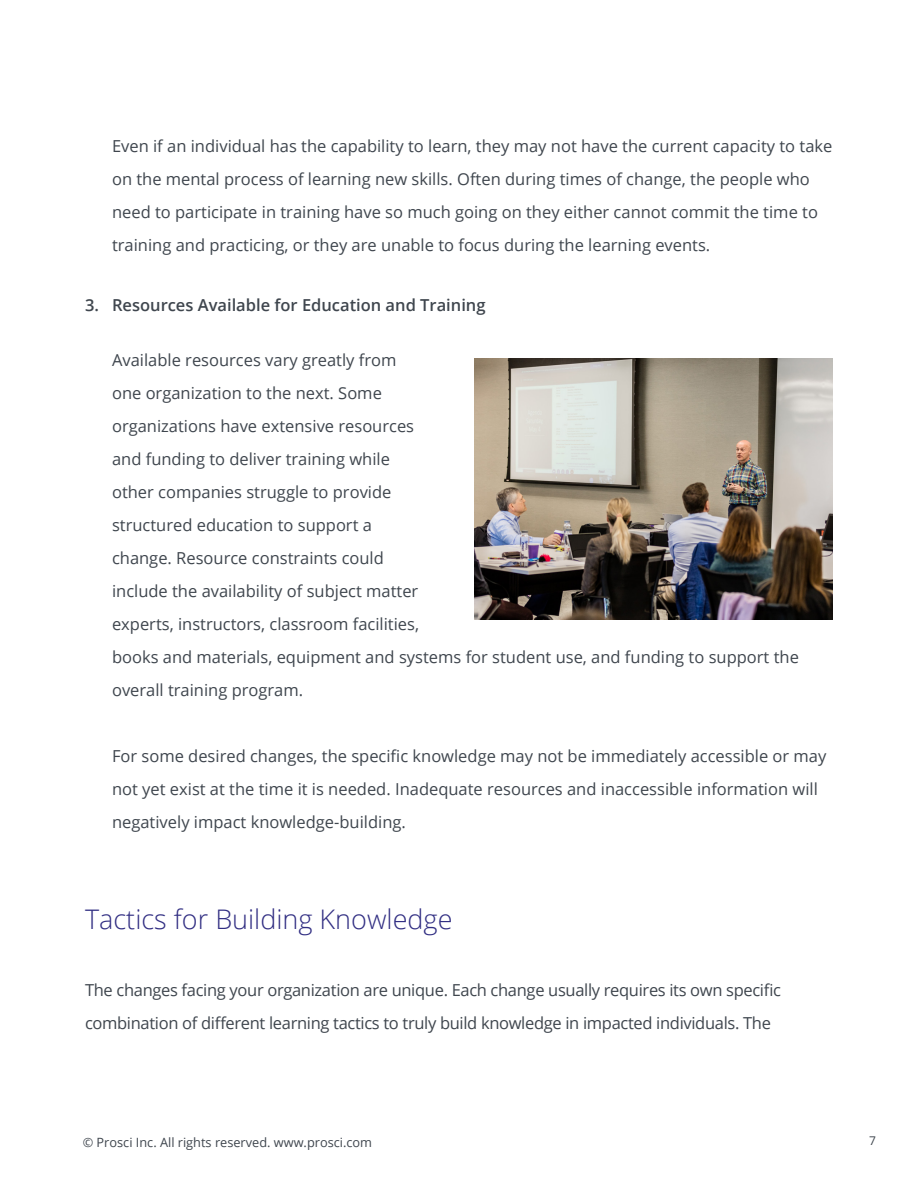
<style>
.page{position:relative;width:918px;height:1188px;background:#fff}
.page>*{position:absolute;margin:0;border:0;box-sizing:border-box;transform-origin:0 0}
.t1{font:300 27px "Open Sans";color:#322f83}
.t2{font:16.5px/33px "Open Sans";color:#3f464e}
.t3{font:16.5px/33px "Open Sans";letter-spacing:-.02em;color:#3f464e}
.t4{font:600 16.5px "Open Sans";color:#3f464e}
.t5{font:12.75px "Open Sans";color:#3f464e}
.t6{font:12px "Open Sans";color:#3f464e}
</style>
<div class="page">
<img style="left:475px;top:358px;width:358px;height:261px">
<p class="t2" style="left:112px;top:129px;width:722px">Even if an individual has the capability to learn, they may not have the current capacity to take on the mental process of learning new skills. Often during times of change, the people who need to participate in training have so much going on they either cannot commit the time to training and practicing, or they are unable to focus during the learning events.</p>
<p class="t4" style="left:85px;top:294px;width:15px">3.</p>
<p class="t4" style="left:112px;top:294px;width:375px">Resources Available for Education and Training</p>
<p class="t2" style="left:112px;top:344px;width:688px">Available resources vary greatly from<br>one organization to the next. Some<br>organizations have extensive resources<br>and funding to deliver training while<br>other companies struggle to provide<br>structured education to support a<br>change. Resource constraints could<br>include the availability of subject matter<br>experts, instructors, classroom facilities,<br>books and materials, equipment and systems for student use, and funding to support the overall training program.</p>
<p class="t2" style="left:112px;top:740px;width:716px">For some desired changes, the specific knowledge may not be immediately accessible or may not yet exist at the time it is needed. Inadequate resources and inaccessible information will negatively impact knowledge-building.</p>
<p class="t1" style="left:85px;top:901px;width:369px">Tactics for Building Knowledge</p>
<p class="t3" style="left:85px;top:973px;width:698px">The changes facing your organization are unique. Each change usually requires its own specific combination of different learning tactics to truly build knowledge in impacted individuals. The</p>
<p class="t5" style="left:83px;top:1134px;width:291px">© Prosci Inc. All rights reserved. www.prosci.com</p>
<p class="t6" style="left:869px;top:1132px;width:8px">7</p>
</div>
